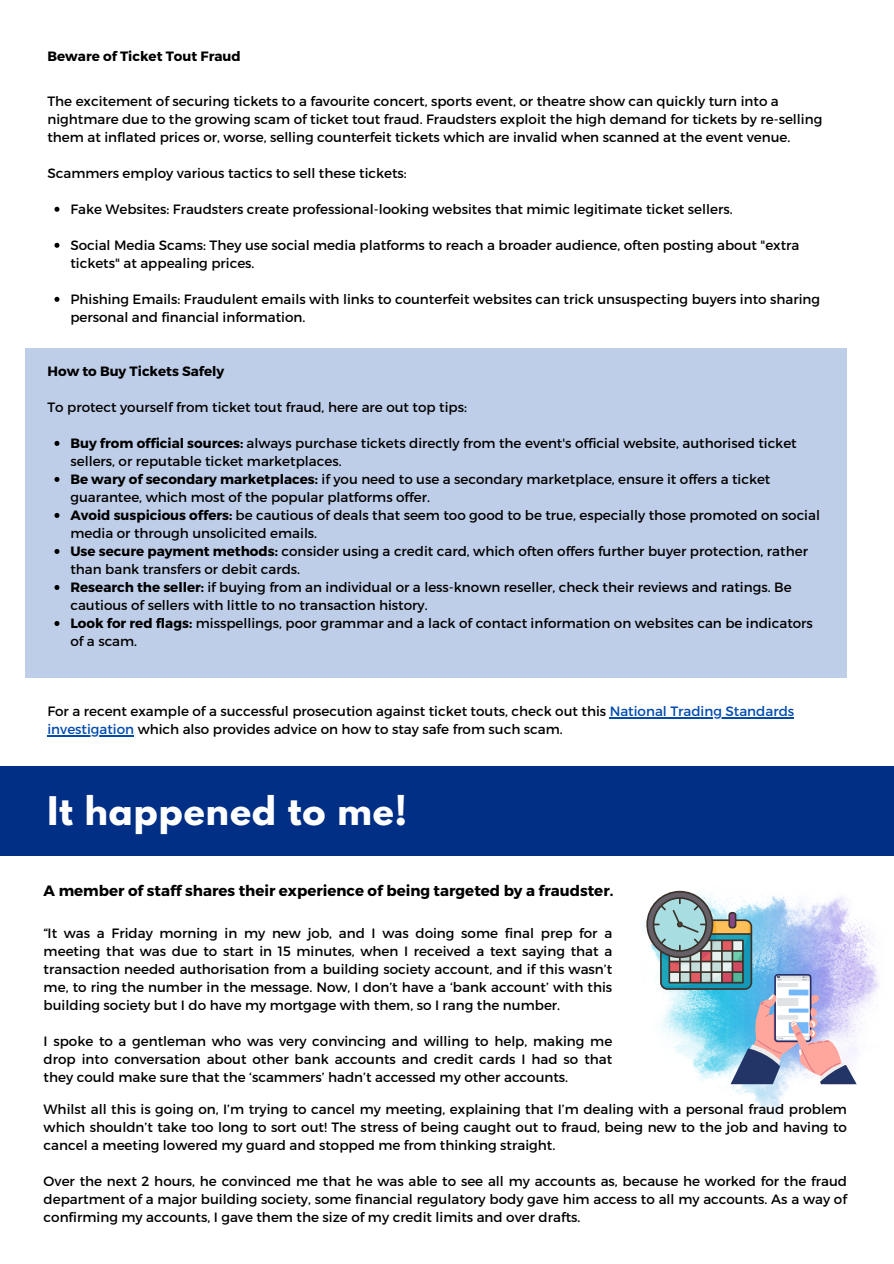
<style>
.page{position:relative;width:894px;height:1264px;background:#fff}
.page>*{position:absolute;margin:0;border:0;box-sizing:border-box;transform-origin:0 0}
.t1{font:700 34.95px "League Spartan";letter-spacing:.03em;color:#fff}
.t2{font:700 15px "Montserrat";color:#000}
.t3{font:13.5px/18px "Montserrat";color:#000}
.t4{font:700 13.5px "Montserrat";color:#000}
.s1{font-weight:700}
.s2{color:#004aad}
</style>
<div class="page">
<div style="left:0;top:766px;width:893px;height:90px;background:#022f86"></div>
<img style="left:640px;top:919px;width:239px;height:200px">
<svg style="left:646px;top:890px;width:210px;height:194px"></svg>
<div style="left:25px;top:349px;width:821px;height:329px;background:#bfcee8"></div>
<svg style="left:54px;top:207px;width:5px;height:5px"></svg>
<svg style="left:54px;top:243px;width:5px;height:5px"></svg>
<svg style="left:54px;top:297px;width:5px;height:5px"></svg>
<svg style="left:54px;top:441px;width:5px;height:5px"></svg>
<svg style="left:54px;top:477px;width:5px;height:5px"></svg>
<svg style="left:54px;top:513px;width:5px;height:5px"></svg>
<svg style="left:54px;top:549px;width:5px;height:5px"></svg>
<svg style="left:54px;top:585px;width:5px;height:5px"></svg>
<svg style="left:54px;top:621px;width:5px;height:5px"></svg>
<hr style="left:609px;top:717px;width:185px;height:1px;background:#004aad">
<hr style="left:47px;top:735px;width:87px;height:1px;background:#004aad">
<p class="t4" style="left:47px;top:48px;width:195px">Beware of Ticket Tout Fraud</p>
<p class="t3" style="left:47px;top:91px;width:776px">The excitement of securing tickets to a favourite concert, sports event, or theatre show can quickly turn into a nightmare due to the growing scam of ticket tout fraud. Fraudsters exploit the high demand for tickets by re-selling them at inflated prices or, worse, selling counterfeit tickets which are invalid when scanned at the event venue.</p>
<p class="t3" style="left:47px;top:163px;width:361px">Scammers employ various tactics to sell these tickets:</p>
<p class="t3" style="left:70px;top:199px;width:663px">Fake Websites: Fraudsters create professional-looking websites that mimic legitimate ticket sellers.</p>
<p class="t3" style="left:70px;top:235px;width:730px">Social Media Scams: They use social media platforms to reach a broader audience, often posting about "extra tickets" at appealing prices.</p>
<h2 class="t3" style="left:70px;top:289px;width:751px">Phishing Emails: Fraudulent emails with links to counterfeit websites can trick unsuspecting buyers into sharing personal and financial information.</h2>
<p class="t4" style="left:47px;top:362px;width:178px">How to Buy Tickets Safely</p>
<p class="t3" style="left:47px;top:397px;width:421px">To protect yourself from ticket tout fraud, here are out top tips:</p>
<p class="t3" style="left:70px;top:433px;width:727px"><span class="s1">Buy from official sources:</span> always purchase tickets directly from the event's official website, authorised ticket sellers, or reputable ticket marketplaces.</p>
<p class="t3" style="left:70px;top:469px;width:701px"><span class="s1">Be wary of secondary marketplaces:</span> if you need to use a secondary marketplace, ensure it offers a ticket guarantee, which most of the popular platforms offer.</p>
<p class="t3" style="left:70px;top:505px;width:750px"><span class="s1">Avoid suspicious offers:</span> be cautious of deals that seem too good to be true, especially those promoted on social media or through unsolicited emails.</p>
<p class="t3" style="left:70px;top:541px;width:738px"><span class="s1">Use secure payment methods:</span> consider using a credit card, which often offers further buyer protection, rather than bank transfers or debit cards.</p>
<p class="t3" style="left:70px;top:577px;width:722px"><span class="s1">Research the seller:</span> if buying from an individual or a less-known reseller, check their reviews and ratings. Be cautious of sellers with little to no transaction history.</p>
<p class="t3" style="left:70px;top:613px;width:743px"><span class="s1">Look for red flags:</span> misspellings, poor grammar and a lack of contact information on websites can be indicators of a scam.</p>
<h1 class="t3" style="left:47px;top:701px;width:748px">For a recent example of a successful prosecution against ticket touts, check out this <span class="s2">National Trading Standards</span></h1>
<p class="t3" style="left:47px;top:719px;width:516px"><span class="s2">investigation</span> which also provides advice on how to stay safe from such scam.</p>
<p class="t1" style="left:47px;top:793px;width:361px">It happened to me!</p>
<h2 class="t2" style="left:44px;top:881px;width:571px">A member of staff shares their experience of being targeted by a fraudster.</h2>
<p class="t3" style="left:44px;top:923px;width:570px;text-align:justify">“It was a Friday morning in my new job, and I was doing some final prep for a meeting that was due to start in 15 minutes, when I received a text saying that a transaction needed authorisation from a building society account, and if this wasn’t me, to ring the number in the message. Now, I don’t have a ‘bank account’ with this building society but I do have my mortgage with them, so I rang the number.</p>
<h2 class="t3" style="left:44px;top:1031px;width:570px;text-align:justify">I spoke to a gentleman who was very convincing and willing to help, making me drop into conversation about other bank accounts and credit cards I had so that they could make sure that the ‘scammers’ hadn’t accessed my other accounts.</h2>
<p class="t3" style="left:44px;top:1099px;width:804px;text-align:justify">Whilst all this is going on, I’m trying to cancel my meeting, explaining that I’m dealing with a personal fraud problem which shouldn’t take too long to sort out! The stress of being caught out to fraud, being new to the job and having to cancel a meeting lowered my guard and stopped me from thinking straight.</p>
<p class="t3" style="left:44px;top:1171px;width:804px;text-align:justify">Over the next 2 hours, he convinced me that he was able to see all my accounts as, because he worked for the fraud department of a major building society, some financial regulatory body gave him access to all my accounts. As a way of confirming my accounts, I gave them the size of my credit limits and over drafts.</p>
</div>
